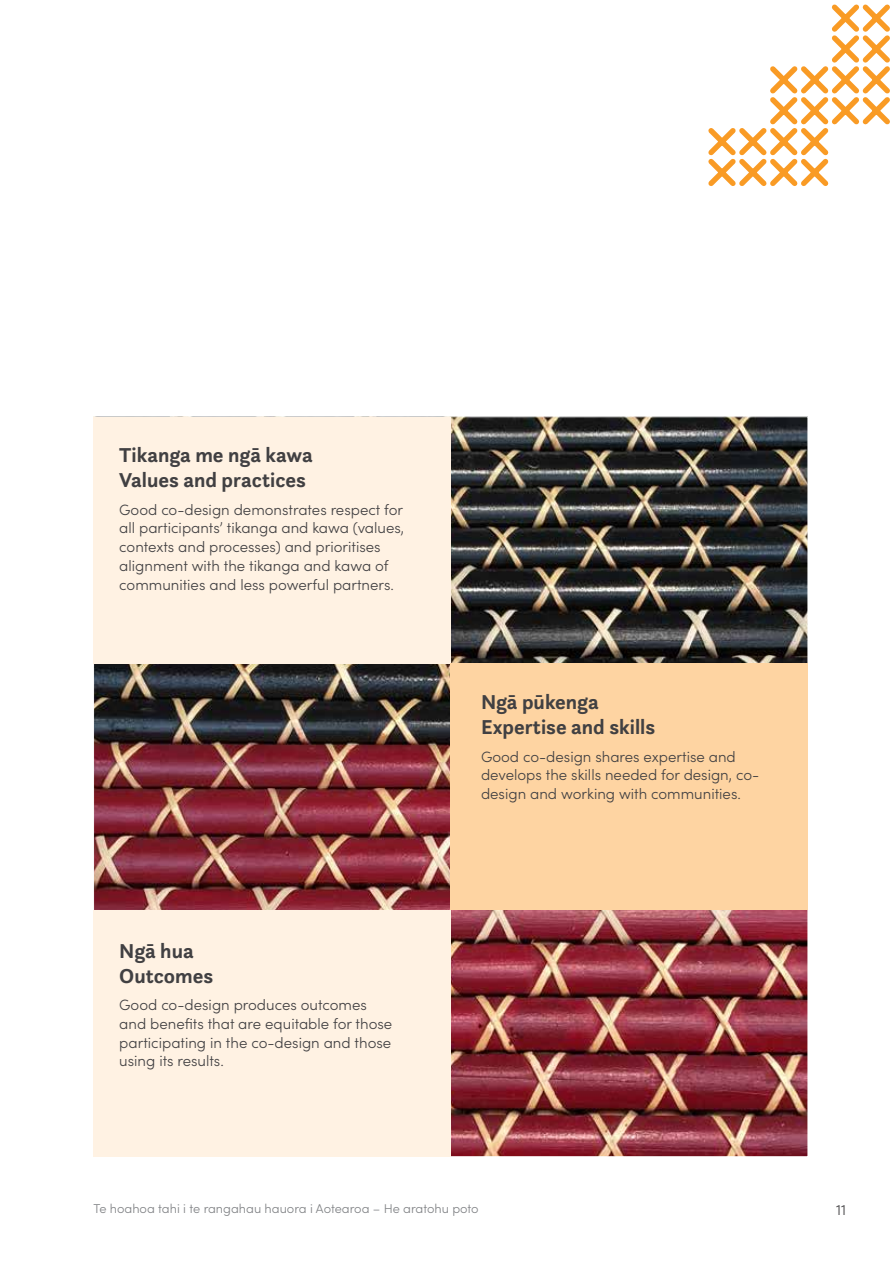
<style>
.page{position:relative;width:893px;height:1263px;background:#fff}
.page>*{position:absolute;margin:0;border:0;box-sizing:border-box;transform-origin:0 0}
.t1{font:700 21px/25.2px "Questa Sans";color:#414042}
.t2{font:300 15px/18.8px "Sofia Pro";color:#414042}
.t3{font:300 12.75px "Sofia Pro";color:#808285}
</style>
<div class="page">
<img style="left:95px;top:418px;width:711px;height:737px">
<div style="left:94px;top:417px;width:357px;height:246px;background:#fff2e3"></div>
<div style="left:94px;top:910px;width:357px;height:247px;background:#fff2e3"></div>
<div style="left:451px;top:663px;width:357px;height:247px;background:#fed4a2"></div>
<svg style="left:708px;top:4px;width:182px;height:182px"></svg>
<h1 class="t1" style="left:119px;top:442px;width:195px">Tikanga me ngā kawa<br>Values and practices</h1>
<p class="t2" style="left:119px;top:499px;width:286px">Good co-design demonstrates respect for all participants’ tikanga and kawa (values, contexts and processes) and prioritises alignment with the tikanga and kawa of communities and less powerful partners.</p>
<h1 class="t1" style="left:119px;top:938px;width:96px">Ngā hua<br>Outcomes</h1>
<p class="t2" style="left:119px;top:995px;width:274px">Good co-design produces outcomes and benefits that are equitable for those participating in the co-design and those using its results.</p>
<h1 class="t1" style="left:481px;top:689px;width:176px">Ngā pūkenga<br>Expertise and skills</h1>
<p class="t2" style="left:481px;top:746px;width:280px">Good co-design shares expertise and develops the skills needed for design, co&shy;design and working with communities.</p>
<p class="t3" style="left:94px;top:1199px;width:387px">Te hoahoa tahi i te rangahau hauora i Aotearoa – He aratohu poto</p>
<p class="t2" style="left:836px;top:1199px;width:12px">11</p>
</div>
